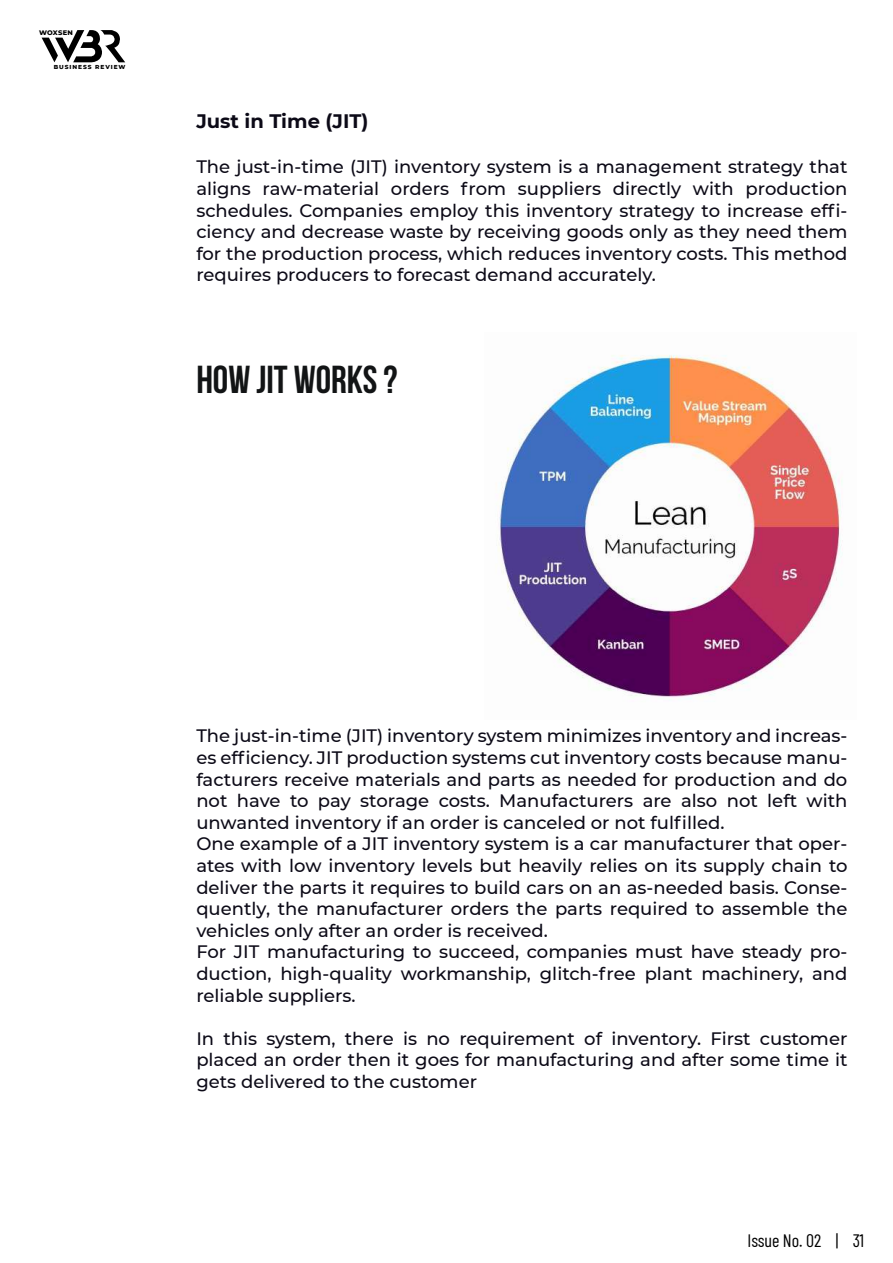
<style>
.page{position:relative;width:893px;height:1263px;background:#fff}
.page>*{position:absolute;margin:0;border:0;box-sizing:border-box;transform-origin:0 0}
.t1{font:700 39px "Bebas Neue";color:#121415}
.t2{font:700 19.5px "Montserrat";color:#0c0a17}
.t3{font:500 18px/21.6px "Montserrat";color:#0c0a17;text-align:justify}
.t4{font:18px "Barlow Condensed";color:#000}
.t5{font:800 6.75px "Montserrat";letter-spacing:.03em;color:#000}
.t6{font:800 5.85px "Montserrat";letter-spacing:.16em;color:#000}
</style>
<div class="page">
<img style="left:498px;top:355px;width:344px;height:344px">
<svg style="left:42px;top:30px;width:83px;height:32px"></svg>
<p class="t5" style="left:39px;top:28px;width:35px">WOXSEN</p>
<p class="t6" style="left:54px;top:63px;width:73px">BUSINESS REVIEW</p>
<p class="t2" style="left:196px;top:107px;width:174px">Just in Time (JIT)</p>
<p class="t3" style="left:196px;top:155px;width:653px">The just-in-time (JIT) inventory system is a management strategy that aligns raw-material orders from suppliers directly with production schedules. Companies employ this inventory strategy to increase effi&shy;ciency and decrease waste by receiving goods only as they need them for the production process, which reduces inventory costs. This method requires producers to forecast demand accurately.</p>
<h1 class="t1" style="left:196px;top:358px;width:203px">HOW JIT WORKS ?</h1>
<p class="t3" style="left:196px;top:724px;width:653px;text-align:left">The just-in-time (JIT) inventory system minimizes inventory and increas&shy;es efficiency. JIT production systems cut inventory costs because manu&shy;facturers receive materials and parts as needed for production and do not have to pay storage costs. Manufacturers are also not left with unwanted inventory if an order is canceled or not fulfilled.<br>One example of a JIT inventory system is a car manufacturer that oper&shy;ates with low inventory levels but heavily relies on its supply chain to deliver the parts it requires to build cars on an as-needed basis. Conse&shy;quently, the manufacturer orders the parts required to assemble the vehicles only after an order is received.<br>For JIT manufacturing to succeed, companies must have steady pro&shy;duction, high-quality workmanship, glitch-free plant machinery, and reliable suppliers.</p>
<p class="t3" style="left:196px;top:1027px;width:653px">In this system, there is no requirement of inventory. First customer placed an order then it goes for manufacturing and after some time it gets delivered to the customer</p>
<p class="t4" style="left:747px;top:1228px;width:118px">Issue No. 02 | 31</p>
</div>
